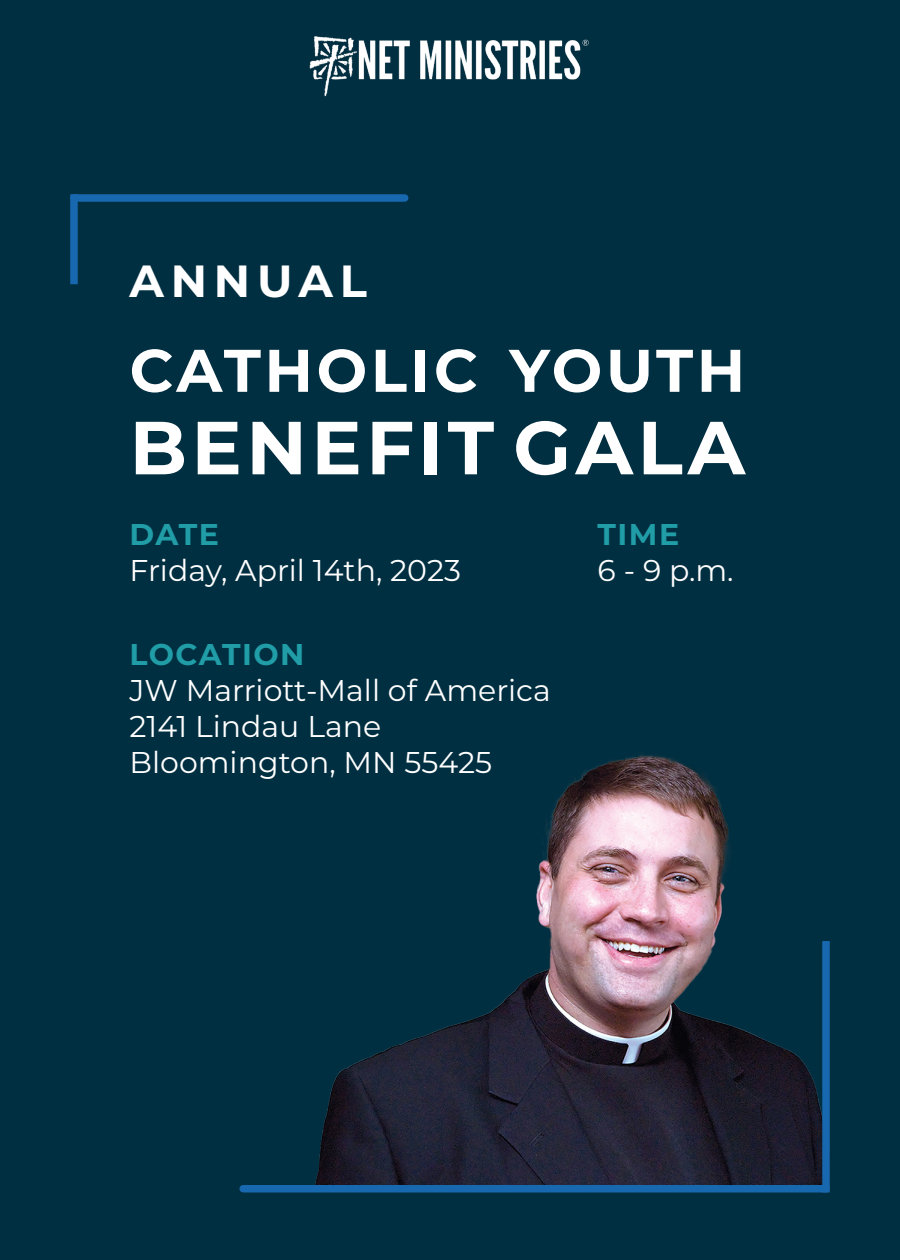
<style>
.page{position:relative;width:900px;height:1260px;background:#002f41}
.page>*{position:absolute;margin:0;border:0;box-sizing:border-box;transform-origin:0 0}
.t1{font:700 75px "Montserrat";letter-spacing:.06em;color:#fff}
.t2{font:700 60px "Montserrat";letter-spacing:.06em;color:#fff}
.t3{font:700 45px "Montserrat";letter-spacing:.15em;color:#fff}
.t4{font:30px "Montserrat";color:#fff}
.t5{font:700 30px "Montserrat";letter-spacing:.05em;color:#209da6}
</style>
<div class="page">
<img style="left:309px;top:36px;width:280px;height:61px">
<div style="left:74px;top:194px;width:331px;height:8px;background:#1868af"></div>
<div style="left:70px;top:198px;width:8px;height:82px;background:#1868af"></div>
<div style="left:243px;top:1185px;width:583px;height:7px;background:#1868af"></div>
<img style="left:315px;top:754px;width:515px;height:431px">
<div style="left:822px;top:945px;width:8px;height:244px;background:#1868af"></div>
<p class="t3" style="left:130px;top:249px;width:239px">ANNUAL</p>
<p class="t2" style="left:130px;top:327px;width:617px">CATHOLIC YOUTH</p>
<p class="t1" style="left:130px;top:394px;width:617px">BENEFIT GALA</p>
<p class="t5" style="left:130px;top:512px;width:91px">DATE</p>
<p class="t4" style="left:130px;top:549px;width:333px">Friday, April 14th, 2023</p>
<p class="t5" style="left:130px;top:632px;width:177px">LOCATION</p>
<p class="t4" style="left:130px;top:669px;width:423px">JW Marriott-Mall of America</p>
<p class="t4" style="left:130px;top:705px;width:253px">2141 Lindau Lane</p>
<p class="t4" style="left:130px;top:741px;width:364px">Bloomington, MN 55425</p>
<p class="t5" style="left:598px;top:512px;width:83px">TIME</p>
<p class="t4" style="left:598px;top:549px;width:138px">6 - 9 p.m.</p>
</div>
